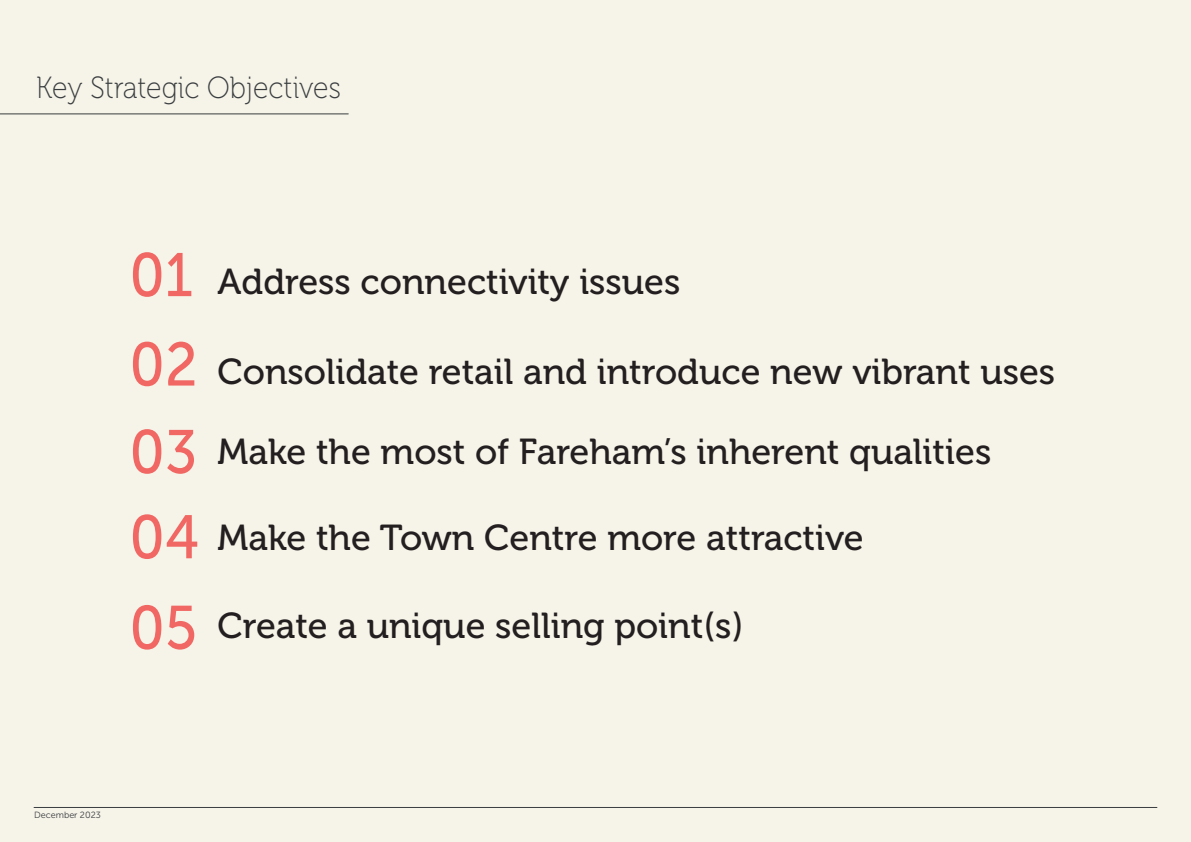
<style>
.page{position:relative;width:1191px;height:842px;background:#f6f3e8}
.page>*{position:absolute;margin:0;border:0;box-sizing:border-box;transform-origin:0 0}
.Number_Content_page{font:61.2px "Museo Sans 500";color:#f16763;scale:.93 1}
.Contents_page_sub_heading{font:36px "Museo 500";color:#231f20}
.Page_Titles{font:30.6px "Museo 100";color:#393d3f;scale:.93 1}
.t1{font:9px "Museo Sans 300";color:#393d3f}
</style>
<div class="page">
<hr style="left:34px;top:807px;width:1123px;height:1px;background:#393d3f">
<hr style="left:0;top:113px;width:348px;height:1px;background:#393d3f">
<p class="Page_Titles" style="left:36px;top:71px;width:329px">Key Strategic Objectives</p>
<p class="Number_Content_page" style="left:129px;top:242px;width:70px">01</p>
<p class="Number_Content_page" style="left:129px;top:331px;width:75px">02</p>
<p class="Number_Content_page" style="left:129px;top:418px;width:75px">03</p>
<p class="Number_Content_page" style="left:129px;top:504px;width:77px">04</p>
<p class="Number_Content_page" style="left:129px;top:594px;width:74px">05</p>
<p class="Contents_page_sub_heading" style="left:218px;top:262px;width:464px">Address connectivity issues</p>
<p class="Contents_page_sub_heading" style="left:218px;top:351px;width:839px">Consolidate retail and introduce new vibrant uses</p>
<p class="Contents_page_sub_heading" style="left:218px;top:432px;width:775px">Make the most of Fareham’s inherent qualities</p>
<p class="Contents_page_sub_heading" style="left:218px;top:518px;width:647px">Make the Town Centre more attractive</p>
<p class="Contents_page_sub_heading" style="left:218px;top:606px;width:527px">Create a unique selling point(s)</p>
<p class="t1" style="left:34px;top:810px;width:68px">December 2023</p>
</div>
